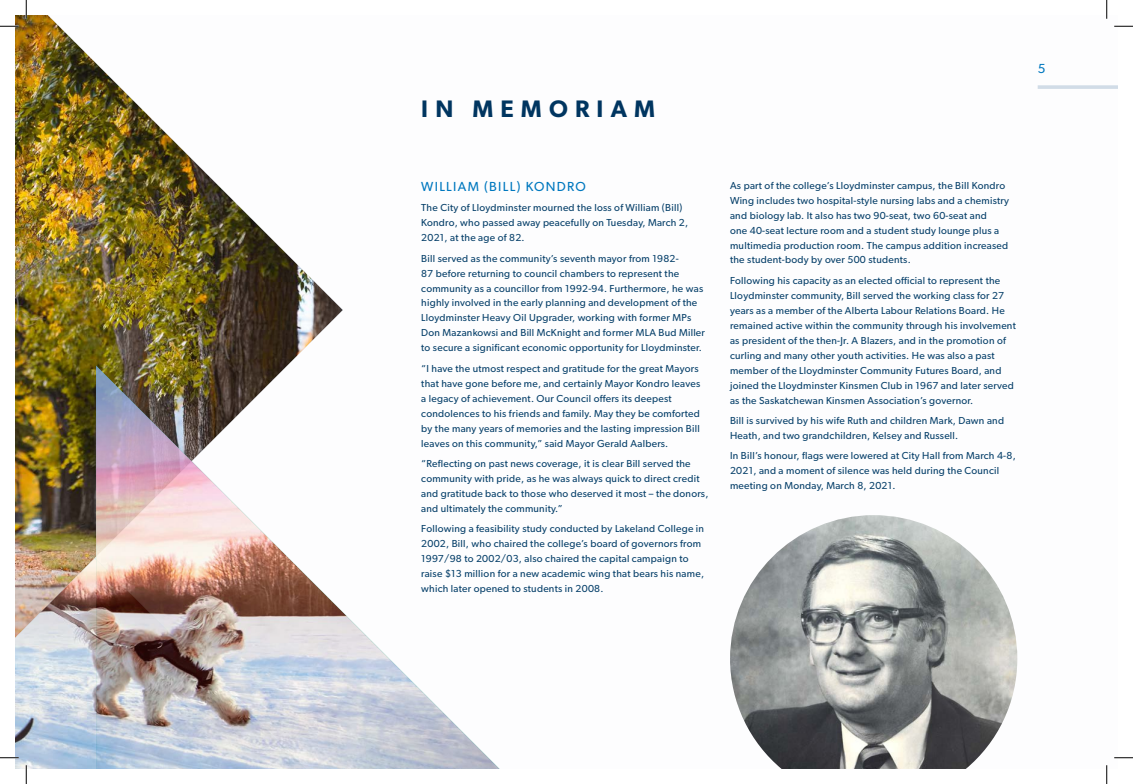
<style>
.page{position:relative;width:1133px;height:784px;background:#fff}
.page>*{position:absolute;margin:0;border:0;box-sizing:border-box;transform-origin:0 0}
.t1{font:600 23.88px "Gibson";letter-spacing:.3em;color:#003560}
.t2{font:13.12px "Gibson";letter-spacing:.1em;color:#0078bf}
.t3{font:10.12px/15px "Gibson";letter-spacing:.025em;color:#07406a}
</style>
<div class="page">
<hr style="left:1037px;top:85px;width:80px;height:4px;background:#d1dce7">
<img style="left:730px;top:515px;width:287px;height:254px">
<img style="left:15px;top:638px;width:81px;height:131px">
<img style="left:15px;top:15px;width:328px;height:623px">
<img style="left:96px;top:365px;width:403px;height:404px">
<svg style="left:0;top:25px;width:19px;height:2px"></svg>
<svg style="left:1114px;top:25px;width:18px;height:2px"></svg>
<svg style="left:0;top:757px;width:19px;height:1px"></svg>
<svg style="left:1114px;top:757px;width:18px;height:1px"></svg>
<svg style="left:25px;top:0;width:2px;height:19px"></svg>
<svg style="left:25px;top:765px;width:2px;height:19px"></svg>
<svg style="left:1106px;top:0;width:1px;height:19px"></svg>
<svg style="left:1106px;top:765px;width:1px;height:19px"></svg>
<h1 class="t1" style="left:421px;top:95px;width:235px">IN MEMORIAM</h1>
<p class="t2" style="left:1037px;top:60px;width:9px">5</p>
<p class="t2" style="left:421px;top:179px;width:166px">WILLIAM (BILL) KONDRO</p>
<p class="t3" style="left:421px;top:200px;width:268px">The City of Lloydminster mourned the loss of William (Bill)<br>Kondro, who passed away peacefully on Tuesday, March 2,<br>2021, at the age of 82.</p>
<p class="t3" style="left:421px;top:250px;width:285px">Bill served as the community’s seventh mayor from 1982-<br>87 before returning to council chambers to represent the community as a councillor from 1992-94. Furthermore, he was highly involved in the early planning and development of the Lloydminster Heavy Oil Upgrader, working with former MPs Don Mazankowsi and Bill McKnight and former MLA Bud Miller to secure a significant economic opportunity for Lloydminster.</p>
<p class="t3" style="left:421px;top:360px;width:280px">“I have the utmost respect and gratitude for the great Mayors that have gone before me, and certainly Mayor Kondro leaves a legacy of achievement. Our Council offers its deepest condolences to his friends and family. May they be comforted by the many years of memories and the lasting impression Bill leaves on this community,” said Mayor Gerald Aalbers.</p>
<p class="t3" style="left:421px;top:456px;width:289px">“Reflecting on past news coverage, it is clear Bill served the community with pride, as he was always quick to direct credit and gratitude back to those who deserved it most – the donors, and ultimately the community.”</p>
<p class="t3" style="left:421px;top:521px;width:284px">Following a feasibility study conducted by Lakeland College in 2002, Bill, who chaired the college’s board of governors from 1997/98 to 2002/03, also chaired the capital campaign to raise $13 million for a new academic wing that bears his name, which later opened to students in 2008.</p>
<p class="t3" style="left:730px;top:177px;width:280px">As part of the college’s Lloydminster campus, the Bill Kondro Wing includes two hospital-style nursing labs and a chemistry and biology lab. It also has two 90-seat, two 60-seat and<br>one 40-seat lecture room and a student study lounge plus a multimedia production room. The campus addition increased the student-body by over 500 students.</p>
<p class="t3" style="left:730px;top:273px;width:287px">Following his capacity as an elected official to represent the Lloydminster community, Bill served the working class for 27 years as a member of the Alberta Labour Relations Board. He remained active within the community through his involvement as president of the then-Jr. A Blazers, and in the promotion of curling and many other youth activities. He was also a past member of the Lloydminster Community Futures Board, and joined the Lloydminster Kinsmen Club in 1967 and later served as the Saskatchewan Kinsmen Association’s governor.</p>
<p class="t3" style="left:730px;top:413px;width:275px">Bill is survived by his wife Ruth and children Mark, Dawn and<br>Heath, and two grandchildren, Kelsey and Russell.</p>
<p class="t3" style="left:730px;top:448px;width:287px">In Bill’s honour, flags were lowered at City Hall from March 4-8,<br>2021, and a moment of silence was held during the Council meeting on Monday, March 8, 2021.</p>
</div>
